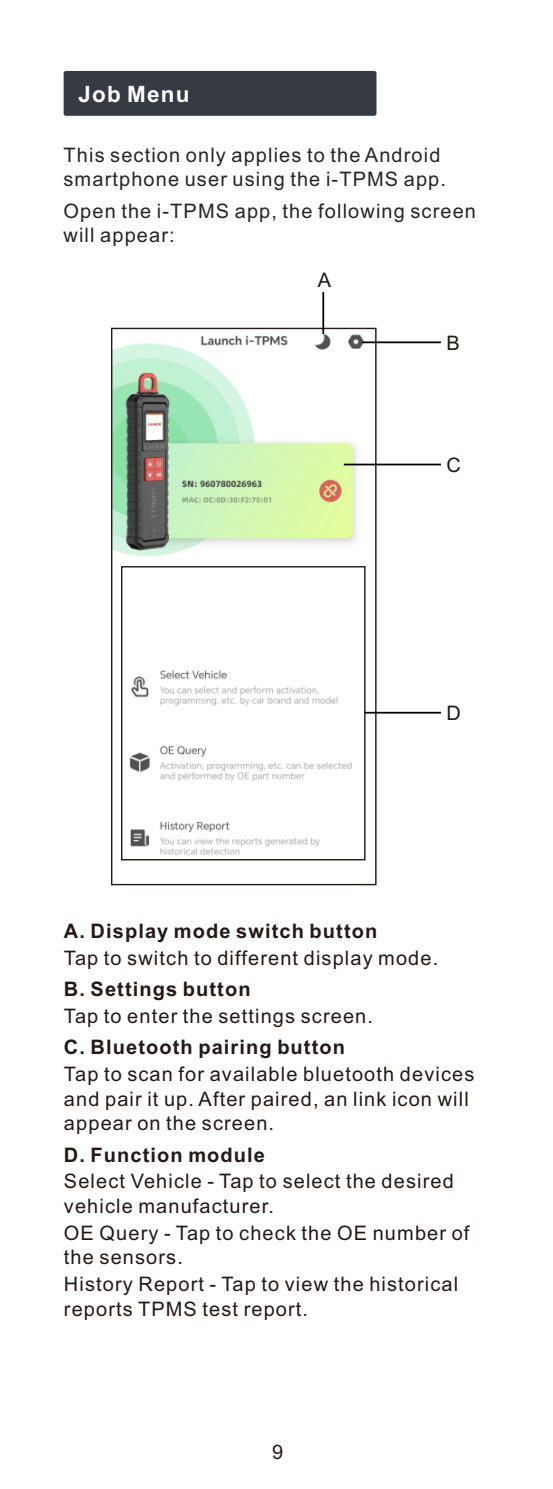
<style>
.page{position:relative;width:553px;height:1489px;background:#fff}
.page>*{position:absolute;margin:0;border:0;box-sizing:border-box;transform-origin:0 0}
.t1{font:700 22.5px "Arial";letter-spacing:.055em;color:#fff}
.t2{font:20px/24.5px "Arial";letter-spacing:.055em;color:#231916}
.t3{font:20px/24.5px "Arial";letter-spacing:.055em;color:#262626}
.t4{font:700 20px "Arial";letter-spacing:.055em;color:#231916}
</style>
<div class="page">
<img style="left:113px;top:330px;width:261px;height:531px">
<div style="left:64px;top:71px;width:312px;height:45px;background:#363a43;border-radius:2px"></div>
<div style="left:111px;top:328px;width:265px;height:557px;border:1px solid #231916"></div>
<hr style="left:362px;top:341px;width:79px;height:2px;background:#000">
<hr style="left:344px;top:463px;width:97px;height:2px;background:#000">
<hr style="left:365px;top:711px;width:76px;height:2px;background:#000">
<hr style="left:322px;top:292px;width:2px;height:42px;background:#000">
<div style="left:121px;top:566px;width:244px;height:294px;border:1px solid #231916"></div>
<p class="t1" style="left:78px;top:85px;width:113px">Job Menu</p>
<p class="t3" style="left:64px;top:144px;width:384px">This section only applies to the Android smartphone user using the i-TPMS app.</p>
<p class="t3" style="left:63px;top:200px;width:414px">Open the i-TPMS app, the following screen will appear:</p>
<p class="t2" style="left:318px;top:269px;width:15px">A</p>
<p class="t2" style="left:446px;top:332px;width:15px">B</p>
<p class="t2" style="left:446px;top:454px;width:16px">C</p>
<p class="t2" style="left:446px;top:702px;width:16px">D</p>
<p class="t4" style="left:64px;top:923px;width:315px">A. Display mode switch button</p>
<p class="t2" style="left:64px;top:947px;width:376px">Tap to switch to different display mode.</p>
<p class="t4" style="left:64px;top:981px;width:188px">B. Settings button</p>
<p class="t2" style="left:64px;top:1005px;width:311px">Tap to enter the settings screen.</p>
<p class="t4" style="left:64px;top:1039px;width:283px">C. Bluetooth pairing button</p>
<p class="t2" style="left:64px;top:1063px;width:412px">Tap to scan for available bluetooth devices and pair it up. After paired, an link icon will appear on the screen.</p>
<p class="t4" style="left:64px;top:1146px;width:203px">D. Function module</p>
<p class="t2" style="left:64px;top:1170px;width:391px">Select Vehicle - Tap to select the desired vehicle manufacturer.</p>
<p class="t2" style="left:64px;top:1222px;width:407px">OE Query - Tap to check the OE number of the sensors.</p>
<p class="t2" style="left:64px;top:1273px;width:396px">History Report - Tap to view the historical reports TPMS test report.</p>
<p class="t2" style="left:272px;top:1441px;width:13px">9</p>
</div>
